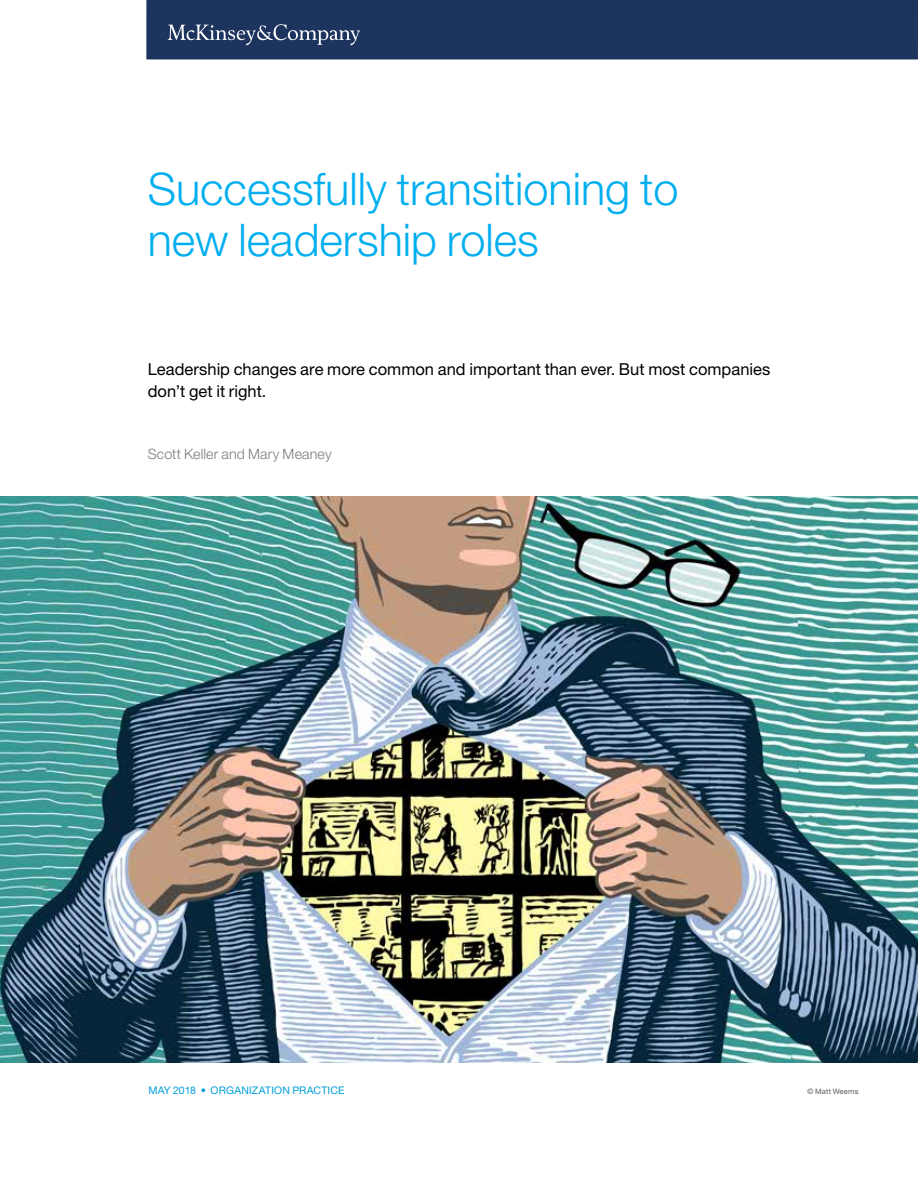
<style>
.page{position:relative;width:918px;height:1188px;background:#fff}
.page>*{position:absolute;margin:0;border:0;box-sizing:border-box;transform-origin:0 0}
.t1{font:300 45px/51px "Helvetica Neue LT Std";color:#00aeef}
.t2{font:16.5px/22.5px "Helvetica Neue LT Std";color:#000}
.t3{font:300 14.25px "Helvetica Neue LT Std";letter-spacing:.01em;color:#7b7c7f}
.t4{font:10.5px "Helvetica Neue LT Std";letter-spacing:.015em;color:#009fdb}
.t5{font:7.5px "Helvetica Neue LT Std";letter-spacing:.025em;color:#58595b}
</style>
<div class="page">
<div style="left:146px;top:0;width:772px;height:59px;background:#1d345e"></div>
<svg style="left:168px;top:24px;width:192px;height:21px"></svg>
<img style="left:0;top:497px;width:918px;height:566px">
<h1 class="t1" style="left:148px;top:163px;width:532px">Successfully transitioning to new leadership roles</h1>
<p class="t2" style="left:148px;top:357px;width:624px">Leadership changes are more common and important than ever. But most companies don’t get it right.</p>
<p class="t3" style="left:148px;top:445px;width:185px">Scott Keller and Mary Meaney</p>
<p class="t4" style="left:148px;top:1084px;width:198px">MAY 2018 • ORGANIZATION PRACTICE</p>
<p class="t5" style="left:807px;top:1087px;width:52px">© Matt Weems</p>
</div>
